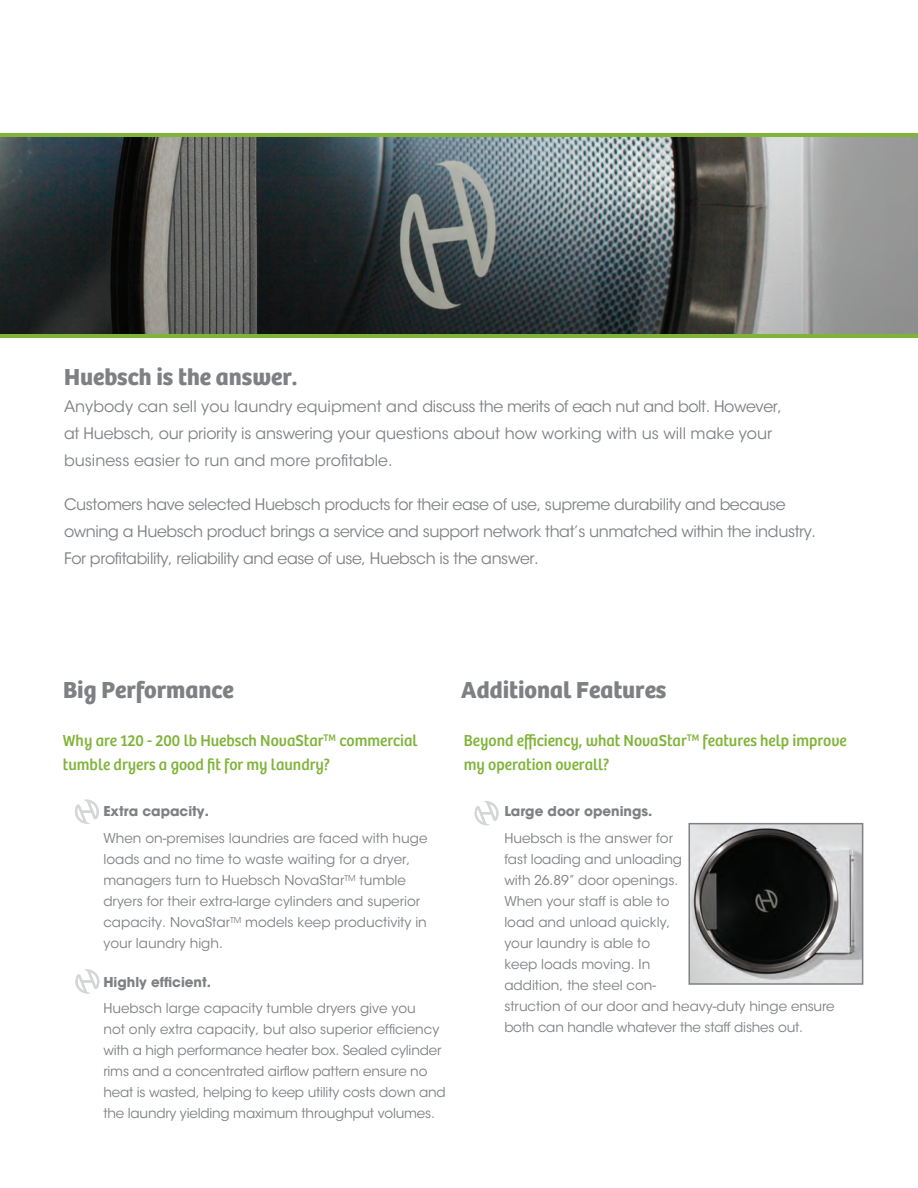
<style>
.page{position:relative;width:918px;height:1188px;background:#fff}
.page>*{position:absolute;margin:0;border:0;box-sizing:border-box;transform-origin:0 0}
.t1{font:700 24px "Bree";color:#7e8083}
.t2{font:16.5px/24px "Bree";color:#7fb438;scale:.95 1}
.t3{font:15.75px/27px "ITC Avant Garde Std";letter-spacing:-.025em;color:#7e8083}
.t4{font:15.75px/27px "ITC Avant Garde Std";color:#7e8083}
.t5{font:13.5px/21px "ITC Avant Garde Std";color:#7e8083}
.t6{font:700 13.5px "ITC Avant Garde Std";color:#7e8083}
</style>
<div class="page">
<img style="left:0;top:136px;width:918px;height:198px">
<svg style="left:75px;top:800px;width:24px;height:24px"></svg>
<svg style="left:475px;top:801px;width:24px;height:24px"></svg>
<hr style="left:0;top:133px;width:918px;height:3px;background:#7fb438">
<hr style="left:0;top:334px;width:918px;height:4px;background:#7fb438">
<svg style="left:75px;top:969px;width:24px;height:25px"></svg>
<img style="left:691px;top:826px;width:169px;height:156px">
<div style="left:688px;top:823px;width:175px;height:162px;border:2px solid #7e8083"></div>
<h1 class="t1" style="left:64px;top:362px;width:235px">Huebsch is the answer.</h1>
<p class="t4" style="left:64px;top:393px;width:720px">Anybody can sell you laundry equipment and discuss the merits of each nut and bolt. However, at Huebsch, our priority is answering your questions about how working with us will make your business easier to run and more profitable.</p>
<p class="t3" style="left:64px;top:491px;width:754px">Customers have selected Huebsch products for their ease of use, supreme durability and because owning a Huebsch product brings a service and support network that’s unmatched within the industry.<br>For profitability, reliability and ease of use, Huebsch is the answer.</p>
<h1 class="t1" style="left:63px;top:676px;width:172px">Big Performance</h1>
<h1 class="t1" style="left:461px;top:676px;width:207px">Additional Features</h1>
<p class="t2" style="left:63px;top:728px;width:375px">Why are 120 - 200 lb Huebsch NovaStar<sup>TM</sup> commercial tumble dryers a good fit for my laundry?</p>
<p class="t6" style="left:103px;top:802px;width:107px">Extra capacity.</p>
<p class="t5" style="left:103px;top:827px;width:326px">When on-premises laundries are faced with huge loads and no time to waste waiting for a dryer, managers turn to Huebsch NovaStar<sup>TM</sup> tumble dryers for their extra-large cylinders and superior capacity. NovaStar<sup>TM</sup> models keep productivity in your laundry high.</p>
<p class="t6" style="left:103px;top:973px;width:109px">Highly efficient.</p>
<p class="t5" style="left:103px;top:998px;width:344px">Huebsch large capacity tumble dryers give you<br>not only extra capacity, but also superior efficiency with a high performance heater box. Sealed cylinder rims and a concentrated airflow pattern ensure no heat is wasted, helping to keep utility costs down and the laundry yielding maximum throughput volumes.</p>
<p class="t2" style="left:464px;top:728px;width:405px">Beyond efficiency, what NovaStar<sup>TM</sup> features help improve my operation overall?</p>
<p class="t6" style="left:504px;top:802px;width:150px">Large door openings.</p>
<p class="t5" style="left:504px;top:827px;width:332px">Huebsch is the answer for<br>fast loading and unloading<br>with 26.89” door openings.<br>When your staff is able to<br>load and unload quickly,<br>your laundry is able to<br>keep loads moving. In<br>addition, the steel con-<br>struction of our door and heavy-duty hinge ensure both can handle whatever the staff dishes out.</p>
</div>
